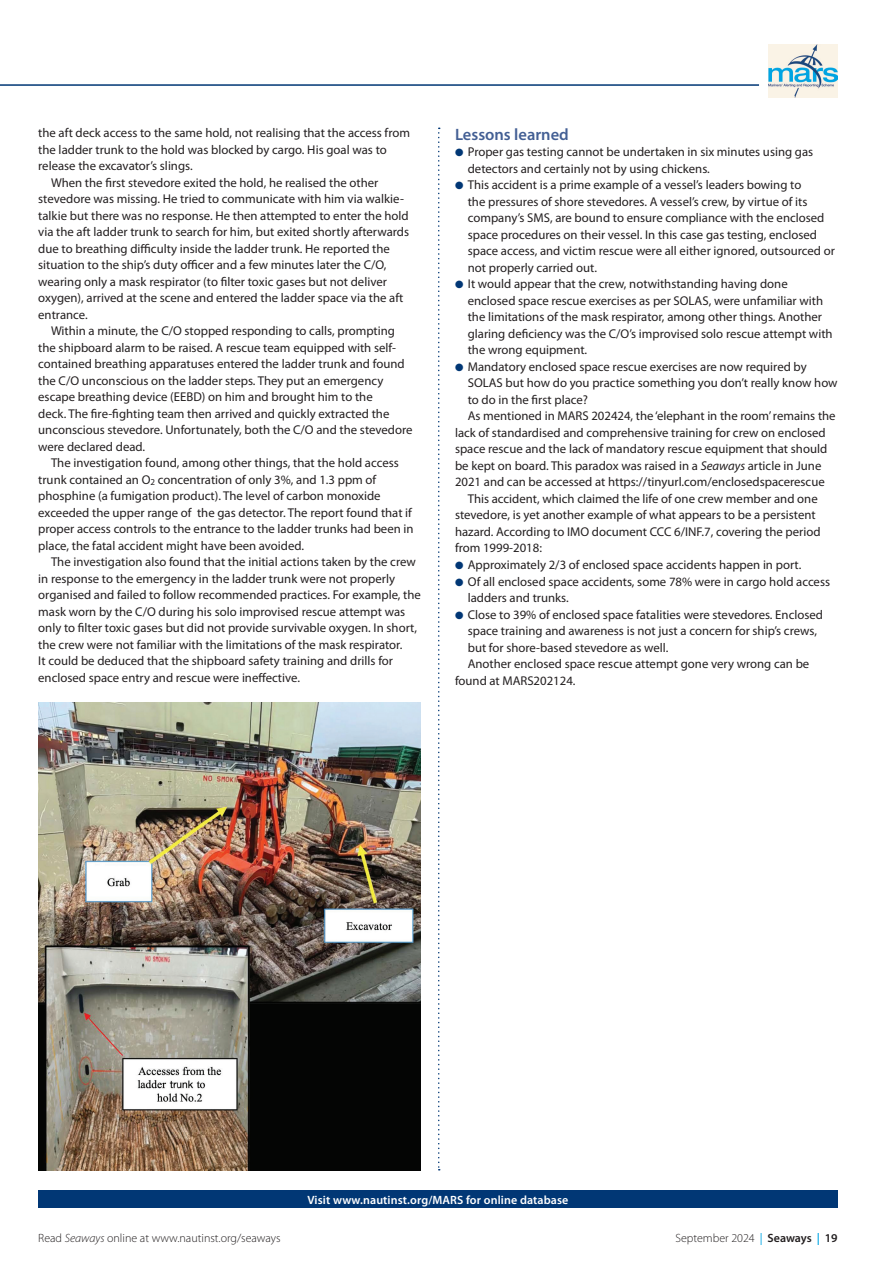
<style>
.page{position:relative;width:893px;height:1263px;background:#fff}
.page>*{position:absolute;margin:0;border:0;box-sizing:border-box;transform-origin:0 0}
.t1{font:600 16.5px "Myriad Pro";color:#435f94}
.t2{font:12.75px/16.5px "Myriad Pro";color:#231f20}
.t3{font:300 12px "Myriad Pro";color:#231f20}
.t4{font:600 12px "Myriad Pro";letter-spacing:.01em;color:#fff}
.s1{color:#013775}
.s2{font-style:italic}
.s3{font-weight:400;color:#00a5e3}
.s4{font-weight:600}
.s5{font-weight:600;color:#00a5e3}
</style>
<div class="page">
<hr style="left:0;top:84px;width:759px;height:2px;background:#013775">
<img style="left:768px;top:44px;width:70px;height:54px">
<svg style="left:438px;top:128px;width:2px;height:1042px"></svg>
<div style="left:38px;top:1191px;width:800px;height:17px;background:#013775"></div>
<img style="left:38px;top:703px;width:383px;height:467px">
<p class="t2" style="left:38px;top:124px;width:373px">the aft deck access to the same hold, not realising that the access from</p>
<p class="t2" style="left:38px;top:141px;width:350px">the ladder trunk to the hold was blocked by cargo. His goal was to</p>
<p class="t2" style="left:38px;top:157px;width:156px">release the excavator’s slings.</p>
<p class="t2" style="left:51px;top:174px;width:329px">When the first stevedore exited the hold, he realised the other</p>
<p class="t2" style="left:38px;top:190px;width:367px">stevedore was missing. He tried to communicate with him via walkie-</p>
<p class="t2" style="left:38px;top:207px;width:372px">talkie but there was no response. He then attempted to enter the hold</p>
<p class="t2" style="left:38px;top:223px;width:372px">via the aft ladder trunk to search for him, but exited shortly afterwards</p>
<p class="t2" style="left:38px;top:240px;width:353px">due to breathing difficulty inside the ladder trunk. He reported the</p>
<p class="t2" style="left:38px;top:256px;width:350px">situation to the ship’s duty officer and a few minutes later the C/O,</p>
<p class="t2" style="left:38px;top:273px;width:350px">wearing only a mask respirator (to filter toxic gases but not deliver</p>
<p class="t2" style="left:38px;top:289px;width:367px">oxygen), arrived at the scene and entered the ladder space via the aft</p>
<p class="t2" style="left:38px;top:306px;width:51px">entrance.</p>
<p class="t2" style="left:51px;top:322px;width:345px">Within a minute, the C/O stopped responding to calls, prompting</p>
<p class="t2" style="left:38px;top:339px;width:359px">the shipboard alarm to be raised. A rescue team equipped with self-</p>
<p class="t2" style="left:38px;top:355px;width:368px">contained breathing apparatuses entered the ladder trunk and found</p>
<p class="t2" style="left:38px;top:372px;width:347px">the C/O unconscious on the ladder steps. They put an emergency</p>
<p class="t2" style="left:38px;top:388px;width:336px">escape breathing device (EEBD) on him and brought him to the</p>
<p class="t2" style="left:38px;top:405px;width:353px">deck. The fire-fighting team then arrived and quickly extracted the</p>
<p class="t2" style="left:38px;top:421px;width:376px">unconscious stevedore. Unfortunately, both the C/O and the stevedore</p>
<p class="t2" style="left:38px;top:438px;width:108px">were declared dead.</p>
<p class="t2" style="left:51px;top:454px;width:349px">The investigation found, among other things, that the hold access</p>
<p class="t2" style="left:38px;top:471px;width:340px">trunk contained an O<sub>2</sub> concentration of only 3%, and 1.3 ppm of</p>
<p class="t2" style="left:38px;top:487px;width:344px">phosphine (a fumigation product). The level of carbon monoxide</p>
<p class="t2" style="left:38px;top:504px;width:375px">exceeded the upper range of the gas detector. The report found that if</p>
<p class="t2" style="left:38px;top:520px;width:377px">proper access controls to the entrance to the ladder trunks had been in</p>
<p class="t2" style="left:38px;top:537px;width:267px">place, the fatal accident might have been avoided.</p>
<p class="t2" style="left:51px;top:553px;width:366px">The investigation also found that the initial actions taken by the crew</p>
<p class="t2" style="left:38px;top:570px;width:358px">in response to the emergency in the ladder trunk were not properly</p>
<p class="t2" style="left:38px;top:586px;width:384px">organised and failed to follow recommended practices. For example, the</p>
<p class="t2" style="left:38px;top:603px;width:368px">mask worn by the C/O during his solo improvised rescue attempt was</p>
<p class="t2" style="left:38px;top:619px;width:380px">only to filter toxic gases but did not provide survivable oxygen. In short,</p>
<p class="t2" style="left:38px;top:636px;width:366px">the crew were not familiar with the limitations of the mask respirator.</p>
<p class="t2" style="left:38px;top:652px;width:356px">It could be deduced that the shipboard safety training and drills for</p>
<p class="t2" style="left:38px;top:669px;width:263px">enclosed space entry and rescue were ineffective.</p>
<p class="t1" style="left:455px;top:124px;width:115px">Lessons learned</p>
<p class="t2" style="left:468px;top:144px;width:347px;text-indent:-13px"><span class="s1">●</span> Proper gas testing cannot be undertaken in six minutes using gas detectors and certainly not by using chickens.</p>
<p class="t2" style="left:468px;top:177px;width:369px;text-indent:-13px"><span class="s1">●</span> This accident is a prime example of a vessel’s leaders bowing to<br>the pressures of shore stevedores. A vessel’s crew, by virtue of its company’s SMS, are bound to ensure compliance with the enclosed space procedures on their vessel. In this case gas testing, enclosed space access, and victim rescue were all either ignored, outsourced or not properly carried out.</p>
<p class="t2" style="left:468px;top:276px;width:366px;text-indent:-13px"><span class="s1">●</span> It would appear that the crew, notwithstanding having done enclosed space rescue exercises as per SOLAS, were unfamiliar with the limitations of the mask respirator, among other things. Another glaring deficiency was the C/O’s improvised solo rescue attempt with the wrong equipment.</p>
<p class="t2" style="left:455px;top:358px;width:353px"><span class="s1">●</span> Mandatory enclosed space rescue exercises are now required by</p>
<p class="t2" style="left:468px;top:375px;width:371px">SOLAS but how do you practice something you don’t really know how</p>
<p class="t2" style="left:468px;top:391px;width:122px">to do in the first place?</p>
<p class="t2" style="left:468px;top:408px;width:369px">As mentioned in MARS 202424, the ‘elephant in the room’ remains the</p>
<p class="t2" style="left:455px;top:424px;width:372px">lack of standardised and comprehensive training for crew on enclosed</p>
<p class="t2" style="left:455px;top:441px;width:374px">space rescue and the lack of mandatory rescue equipment that should</p>
<p class="t2" style="left:455px;top:457px;width:368px">be kept on board. This paradox was raised in a <span class="s2">Seaways</span> article in June</p>
<p class="t2" style="left:455px;top:474px;width:371px">2021 and can be accessed at https://tinyurl.com/enclosedspacerescue</p>
<p class="t2" style="left:468px;top:490px;width:351px">This accident, which claimed the life of one crew member and one</p>
<p class="t2" style="left:455px;top:507px;width:362px">stevedore, is yet another example of what appears to be a persistent</p>
<p class="t2" style="left:455px;top:523px;width:367px">hazard. According to IMO document CCC 6/INF.7, covering the period</p>
<p class="t2" style="left:455px;top:540px;width:88px">from 1999-2018:</p>
<p class="t2" style="left:455px;top:556px;width:348px"><span class="s1">●</span> Approximately 2/3 of enclosed space accidents happen in port.</p>
<p class="t2" style="left:468px;top:573px;width:364px;text-indent:-13px"><span class="s1">●</span> Of all enclosed space accidents, some 78% were in cargo hold access ladders and trunks.</p>
<p class="t2" style="left:455px;top:606px;width:369px"><span class="s1">●</span> Close to 39% of enclosed space fatalities were stevedores. Enclosed</p>
<p class="t2" style="left:468px;top:622px;width:351px">space training and awareness is not just a concern for ship’s crews,</p>
<p class="t2" style="left:468px;top:639px;width:202px">but for shore-based stevedore as well.</p>
<p class="t2" style="left:468px;top:655px;width:343px">Another enclosed space rescue attempt gone very wrong can be</p>
<p class="t2" style="left:455px;top:672px;width:122px">found at MARS202124.</p>
<p class="t4" style="left:307px;top:1192px;width:262px">Visit www.nautinst.org/MARS for online database</p>
<p class="t3" style="left:38px;top:1231px;width:244px">Read <span class="s2">Seaways</span> online at www.nautinst.org/seaways</p>
<p class="t3" style="left:675px;top:1231px;width:164px">September 2024 <span class="s3">|</span> <span class="s4">Seaways</span> <span class="s5">|</span> <span class="s4">19</span></p>
</div>
